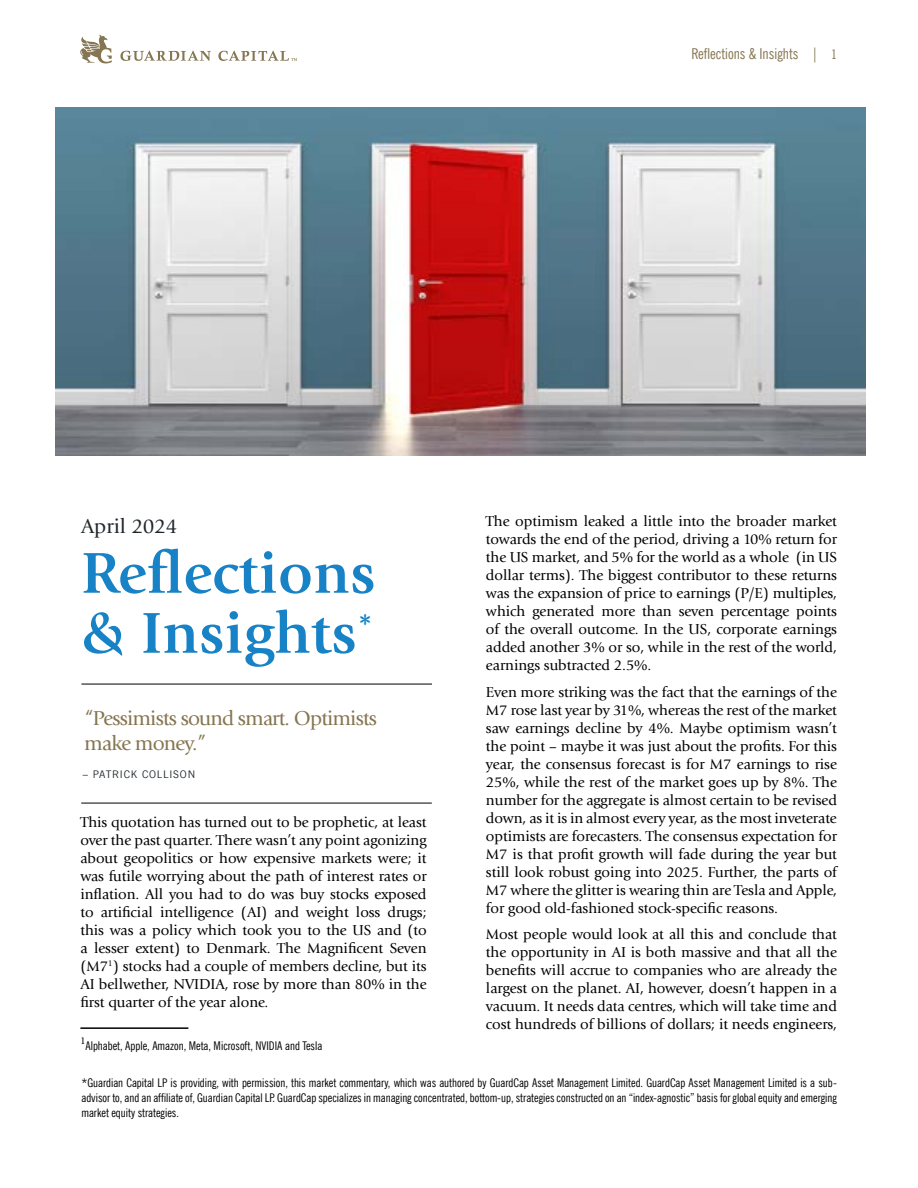
<style>
.page{position:relative;width:918px;height:1188px;background:#fff}
.page>*{position:absolute;margin:0;border:0;box-sizing:border-box;transform-origin:0 0}
.t1{font:700 60px/60px "Giovanni Std";color:#1782c5}
.t2{font:21px/25.2px "Giovanni Std";letter-spacing:-.04em;color:#857550}
.t3{font:21px "Giovanni Std";color:#20282b}
.t4{font:15px/18px "Giovanni Std";letter-spacing:-.005em;color:#000;text-align:justify}
.t5{font:condensed 15px "News Gothic BT";color:#857550}
.t6{font:condensed 12px/15px "News Gothic BT";color:#000;text-align:justify}
.t7{font:10.5px "News Gothic BT";letter-spacing:.075em;color:#20282b}
.t8{font:10.5px "Minion Pro";color:#000}
.s1{font-size:13.5px}
</style>
<div class="page">
<hr style="left:80px;top:1027px;width:108px;height:2px;background:#000">
<hr style="left:81px;top:803px;width:351px;height:1px;background:#000">
<hr style="left:81px;top:684px;width:351px;height:1px;background:#000">
<svg style="left:80px;top:35px;width:32px;height:29px"></svg>
<svg style="left:120px;top:51px;width:91px;height:10px"></svg>
<svg style="left:218px;top:51px;width:79px;height:10px"></svg>
<img style="left:56px;top:108px;width:810px;height:348px">
<p class="t5" style="left:691px;top:45px;width:147px">Reflections &amp; Insights | <span class="s1">1</span></p>
<h3 class="t3" style="left:81px;top:515px;width:98px">April 2024</h3>
<p class="t1" style="left:81px;top:543px;width:296px">Refections &amp; Insights<sup>*</sup></p>
<h3 class="t2" style="left:84px;top:706px;width:294px">“Pessimists sound smart. Optimists make money.”</h3>
<p class="t7" style="left:83px;top:768px;width:114px">– PATRICK COLLISON</p>
<p class="t4" style="left:80px;top:814px;width:348px">This quotation has turned out to be prophetic, at least over the past quarter. There wasn’t any point agonizing about geopolitics or how expensive markets were; it was futile worrying about the path of interest rates or infation. All you had to do was buy stocks exposed to artifcial intelligence (AI) and weight loss drugs; this was a policy which took you to the US and (to a lesser extent) to Denmark. The Magnifcent Seven (M7<sup>1</sup>) stocks had a couple of members decline, but its AI bellwether, NVIDIA, rose by more than 80% in the frst quarter of the year alone.</p>
<p class="t4" style="left:486px;top:512px;width:353px">The optimism leaked a little into the broader market towards the end of the period, driving a 10% return for the US market, and 5% for the world as a whole (in US dollar terms). The biggest contributor to these returns was the expansion of price to earnings (P/E) multiples, which generated more than seven percentage points of the overall outcome. In the US, corporate earnings added another 3% or so, while in the rest of the world, earnings subtracted 2.5%.</p>
<p class="t4" style="left:486px;top:683px;width:354px">Even more striking was the fact that the earnings of the M7 rose last year by 31%, whereas the rest of the market saw earnings decline by 4%. Maybe optimism wasn’t the point – maybe it was just about the profts. For this year, the consensus forecast is for M7 earnings to rise 25%, while the rest of the market goes up by 8%. The number for the aggregate is almost certain to be revised down, as it is in almost every year, as the most inveterate optimists are forecasters. The consensus expectation for M7 is that proft growth will fade during the year but still look robust going into 2025. Further, the parts of M7 where the glitter is wearing thin are Tesla and Apple, for good old-fashioned stock-specifc reasons.</p>
<p class="t4" style="left:486px;top:926px;width:353px">Most people would look at all this and conclude that the opportunity in AI is both massive and that all the benefts will accrue to companies who are already the largest on the planet. AI, however, doesn’t happen in a vacuum. It needs data centres, which will take time and cost hundreds of billions of dollars; it needs engineers,</p>
<p class="t8" style="left:80px;top:1033px;width:7px">1</p>
<p class="t6" style="left:85px;top:1038px;width:238px">Alphabet, Apple, Amazon, Meta, Microsoft, NVIDIA and Tesla</p>
<p class="t6" style="left:81px;top:1076px;width:757px">*Guardian Capital LP is providing, with permission, this market commentary, which was authored by GuardCap Asset Management Limited. GuardCap Asset Management Limited is a sub&shy;advisor to, and an affiliate of, Guardian Capital LP. GuardCap specializes in managing concentrated, bottom-up, strategies constructed on an “index-agnostic” basis for global equity and emerging market equity strategies.</p>
</div>
